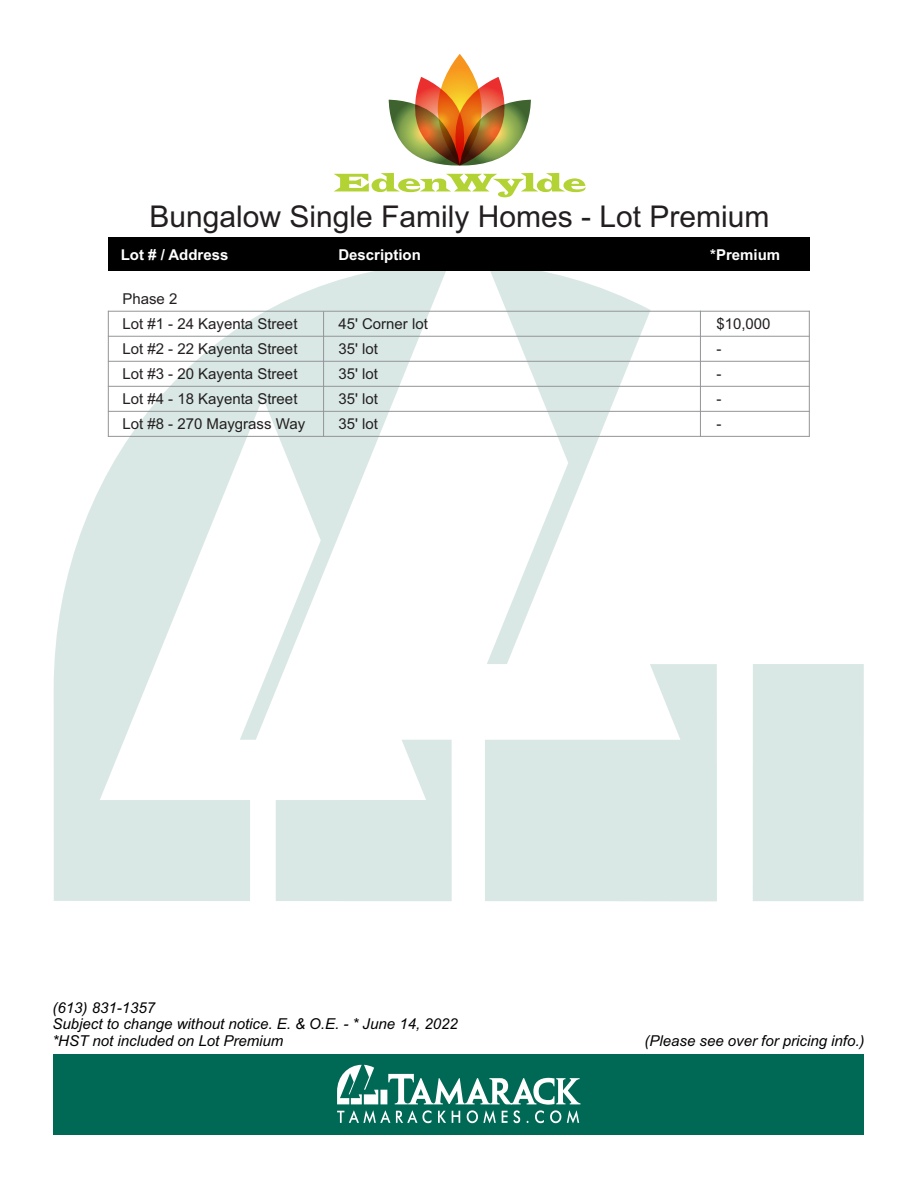
<style>
.page{position:relative;width:918px;height:1188px;background:#fff}
.page>*{position:absolute;margin:0;border:0;box-sizing:border-box;transform-origin:0 0}
.t1{font:30px "Arial";color:#231f20}
.t2{font:15px/25.2px "Arial";color:#231f20}
.t3{font:italic 15px/16.8px "Arial";color:#000}
.t4{font:700 15px "Arial";color:#fff}
</style>
<div class="page">
<svg style="left:54px;top:271px;width:395px;height:630px"></svg>
<svg style="left:276px;top:740px;width:176px;height:161px"></svg>
<svg style="left:485px;top:664px;width:232px;height:237px;fill:#d9e8e5"></svg>
<svg style="left:487px;top:271px;width:164px;height:393px"></svg>
<div style="left:753px;top:664px;width:111px;height:237px;background:#d9e8e5"></div>
<div style="left:54px;top:1054px;width:810px;height:81px;background:#006955"></div>
<div style="left:108px;top:237px;width:702px;height:34px;background:#000"></div>
<svg style="left:337px;top:1065px;width:244px;height:58px"></svg>
<div style="left:380px;top:1090px;width:7px;height:14px;background:#fff"></div>
<hr style="left:108px;top:311px;width:1px;height:126px;background:#939598">
<hr style="left:809px;top:311px;width:1px;height:126px;background:#939598">
<hr style="left:108px;top:436px;width:702px;height:1px;background:#939598">
<hr style="left:108px;top:411px;width:702px;height:1px;background:#939598">
<hr style="left:108px;top:386px;width:702px;height:1px;background:#939598">
<hr style="left:108px;top:361px;width:702px;height:1px;background:#939598">
<hr style="left:108px;top:336px;width:702px;height:1px;background:#939598">
<hr style="left:108px;top:311px;width:702px;height:1px;background:#939598">
<hr style="left:323px;top:311px;width:1px;height:126px;background:#939598">
<hr style="left:700px;top:311px;width:1px;height:126px;background:#939598">
<svg style="left:334px;top:173px;width:252px;height:24px"></svg>
<svg style="left:388px;top:54px;width:143px;height:112px"></svg>
<h1 class="t1" style="left:149px;top:205px;width:622px">Bungalow Single Family Homes - Lot Premium</h1>
<p class="t4" style="left:121px;top:249px;width:109px">Lot # / Address</p>
<p class="t4" style="left:338px;top:249px;width:84px">Description</p>
<p class="t4" style="left:710px;top:249px;width:72px">*Premium</p>
<p class="t2" style="left:122px;top:287px;width:177px">Phase 2<br>Lot #1 - 24 Kayenta Street</p>
<p class="t2" style="left:338px;top:312px;width:91px">45' Corner lot</p>
<p class="t2" style="left:716px;top:312px;width:56px">$10,000</p>
<p class="t2" style="left:122px;top:337px;width:177px">Lot #2 - 22 Kayenta Street</p>
<p class="t2" style="left:338px;top:337px;width:41px">35' lot</p>
<p class="t2" style="left:716px;top:337px;width:6px">-</p>
<p class="t2" style="left:122px;top:362px;width:177px">Lot #3 - 20 Kayenta Street</p>
<p class="t2" style="left:338px;top:362px;width:41px">35' lot</p>
<p class="t2" style="left:716px;top:362px;width:6px">-</p>
<p class="t2" style="left:122px;top:388px;width:177px">Lot #4 - 18 Kayenta Street</p>
<p class="t2" style="left:338px;top:388px;width:41px">35' lot</p>
<p class="t2" style="left:716px;top:388px;width:6px">-</p>
<p class="t2" style="left:122px;top:413px;width:184px">Lot #8 - 270 Maygrass Way</p>
<p class="t2" style="left:338px;top:413px;width:41px">35' lot</p>
<p class="t2" style="left:716px;top:413px;width:6px">-</p>
<p class="t3" style="left:52px;top:1000px;width:407px">(613) 831-1357<br>Subject to change without notice. E. &amp; O.E. - * June 14, 2022 *HST not included on Lot Premium</p>
<p class="t3" style="left:645px;top:1033px;width:222px">(Please see over for pricing info.)</p>
</div>
